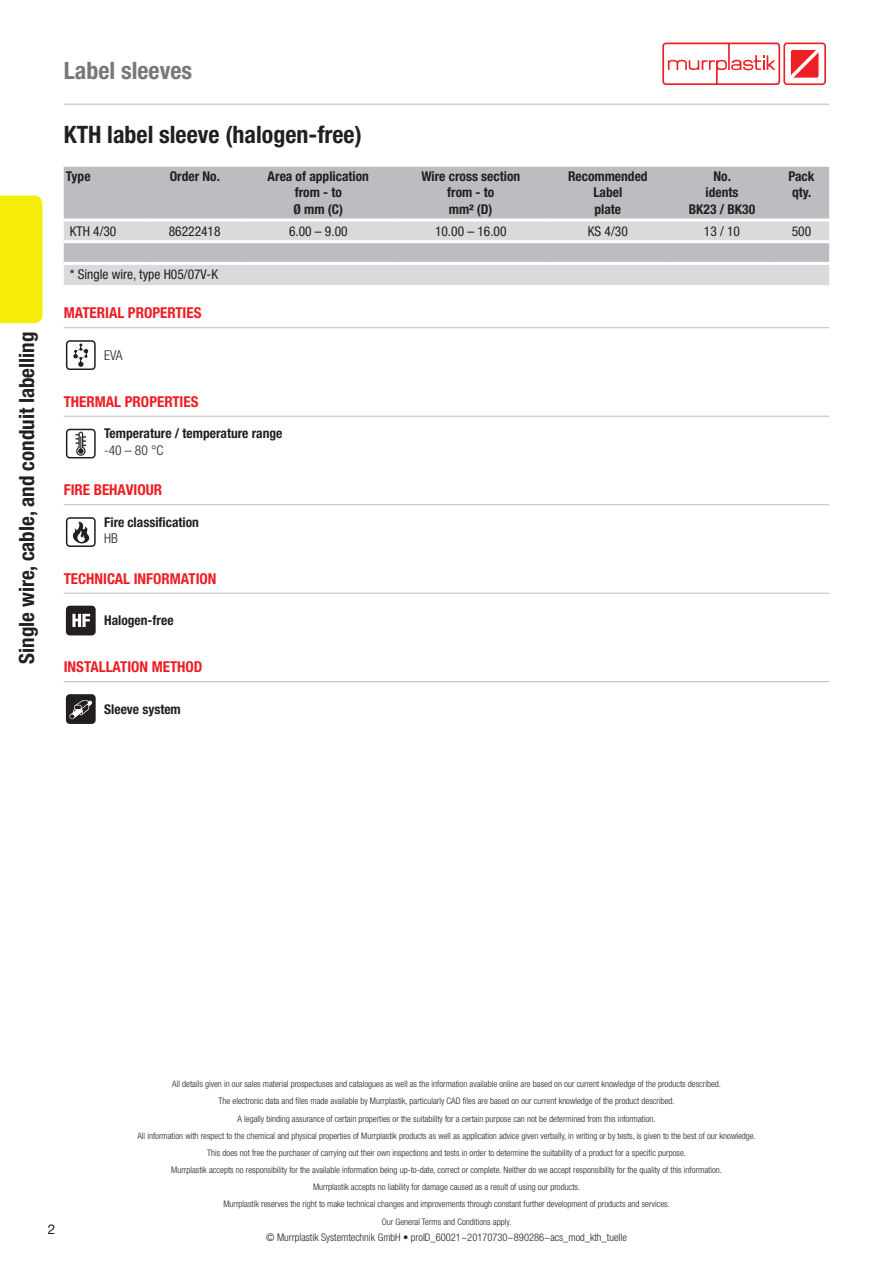
<style>
.page{position:relative;width:893px;height:1263px;background:#fff}
.page>*{position:absolute;margin:0;border:0;box-sizing:border-box;transform-origin:0 0}
.PRODUKTNAME{font:700 condensed 24px "Helvetica Neue LT Pro";color:#231f20}
.Seiten_Kopf{font:700 condensed 24px "Helvetica Neue LT Pro";color:#76787b}
.Register{font:700 condensed 21px "Helvetica Neue LT Pro";color:#231f20}
.Informationen{font:700 condensed 15px "Helvetica Neue LT Pro";color:#ee1d23}
.UEBERSCHRIFT_ZENTRIE{font:700 condensed 13.5px "Helvetica Neue LT Pro";color:#231f20}
.Technische_Daten_Übe{font:700 condensed 13.5px "Helvetica Neue LT Pro";color:#231f20}
.SPALTE_VARIABEL_ZENT{font:condensed 13.5px "Helvetica Neue LT Pro";color:#231f20}
.Fussnote_PV{font:condensed 13.5px "Helvetica Neue LT Pro";color:#231f20}
.Technische_Daten{font:300 condensed 13.5px "Helvetica Neue LT Pro";color:#231f20}
.SPALTE_VARIABEL_LINK{font:condensed 13.5px "Helvetica Neue LT Pro";color:#231f20}
.UEBERSCHRIFT_LINKS{font:700 condensed 13.5px "Helvetica Neue LT Pro";color:#231f20}
.t1{font:13.5px "Helvetica Neue LT Pro";color:#231f20}
.FUSSZEILE_DATENBLATT{font:300 condensed 10.5px "Helvetica Neue LT Pro";color:#231f20}
.HAFTUNGSAUSSCHLUSS{font:300 condensed 9px "Helvetica Neue LT Pro";color:#231f20}
</style>
<div class="page">
<svg style="left:662px;top:43px;width:164px;height:42px"></svg>
<hr style="left:64px;top:104px;width:765px;height:1px;background:#bcbdc0">
<div style="left:0;top:196px;width:43px;height:127px;background:#f5ec09"></div>
<div style="left:64px;top:167px;width:765px;height:51px;background:#bcbdc0"></div>
<svg style="left:64px;top:221px;width:765px;height:64px;background:#d0d1d3"></svg>
<hr style="left:64px;top:240px;width:84px;height:3px;background:#fff">
<hr style="left:148px;top:240px;width:93px;height:3px;background:#fff">
<hr style="left:241px;top:240px;width:155px;height:3px;background:#fff">
<hr style="left:396px;top:240px;width:150px;height:3px;background:#fff">
<hr style="left:546px;top:240px;width:124px;height:3px;background:#fff">
<hr style="left:670px;top:240px;width:104px;height:3px;background:#fff">
<hr style="left:774px;top:240px;width:55px;height:3px;background:#fff">
<hr style="left:64px;top:262px;width:84px;height:3px;background:#fff">
<hr style="left:148px;top:262px;width:93px;height:3px;background:#fff">
<hr style="left:241px;top:262px;width:155px;height:3px;background:#fff">
<hr style="left:396px;top:262px;width:150px;height:3px;background:#fff">
<hr style="left:546px;top:262px;width:124px;height:3px;background:#fff">
<hr style="left:670px;top:262px;width:104px;height:3px;background:#fff">
<hr style="left:774px;top:262px;width:55px;height:3px;background:#fff">
<hr style="left:64px;top:327px;width:765px;height:1px;background:#bcbdc0">
<svg style="left:66px;top:340px;width:30px;height:30px"></svg>
<div style="left:67px;top:342px;width:27px;height:26px;background:#fff;border-radius:2px"></div>
<svg style="left:73px;top:344px;width:15px;height:23px"></svg>
<hr style="left:64px;top:416px;width:765px;height:1px;background:#bcbdc0">
<svg style="left:66px;top:429px;width:30px;height:29px"></svg>
<div style="left:67px;top:430px;width:27px;height:27px;background:#fff;border-radius:2px"></div>
<svg style="left:76px;top:432px;width:10px;height:24px"></svg>
<hr style="left:64px;top:504px;width:765px;height:1px;background:#bcbdc0">
<svg style="left:66px;top:517px;width:30px;height:30px"></svg>
<div style="left:67px;top:519px;width:27px;height:26px;background:#fff;border-radius:2px"></div>
<svg style="left:73px;top:522px;width:16px;height:21px"></svg>
<hr style="left:64px;top:593px;width:765px;height:1px;background:#bcbdc0">
<div style="left:66px;top:606px;width:30px;height:29px;background:#231f20;border-radius:4px"></div>
<svg style="left:72px;top:614px;width:18px;height:13px"></svg>
<hr style="left:64px;top:681px;width:765px;height:1px;background:#bcbdc0">
<div style="left:66px;top:694px;width:30px;height:30px;background:#231f20;border-radius:4px"></div>
<svg style="left:69px;top:700px;width:23px;height:19px"></svg>
<p class="Register" style="left:14px;top:664px;width:334px;rotate:-90deg">Single wire, cable, and conduit labelling</p>
<p class="Seiten_Kopf" style="left:64px;top:56px;width:130px">Label sleeves</p>
<p class="PRODUKTNAME" style="left:64px;top:119px;width:299px">KTH label sleeve (halogen-free)</p>
<p class="UEBERSCHRIFT_LINKS" style="left:66px;top:168px;width:26px">Type</p>
<p class="UEBERSCHRIFT_ZENTRIE" style="left:170px;top:168px;width:52px">Order No.</p>
<p class="UEBERSCHRIFT_ZENTRIE" style="left:268px;top:168px;width:103px">Area of application</p>
<p class="UEBERSCHRIFT_ZENTRIE" style="left:295px;top:184px;width:49px">from - to</p>
<p class="UEBERSCHRIFT_ZENTRIE" style="left:293px;top:201px;width:51px">Ø mm (C)</p>
<p class="UEBERSCHRIFT_ZENTRIE" style="left:421px;top:168px;width:100px">Wire cross section</p>
<p class="UEBERSCHRIFT_ZENTRIE" style="left:447px;top:184px;width:49px">from - to</p>
<p class="UEBERSCHRIFT_ZENTRIE" style="left:449px;top:201px;width:45px">mm² (D)</p>
<p class="UEBERSCHRIFT_ZENTRIE" style="left:568px;top:168px;width:81px">Recommended</p>
<p class="UEBERSCHRIFT_ZENTRIE" style="left:593px;top:184px;width:30px">Label</p>
<p class="UEBERSCHRIFT_ZENTRIE" style="left:594px;top:201px;width:28px">plate</p>
<p class="UEBERSCHRIFT_ZENTRIE" style="left:713px;top:168px;width:19px">No.</p>
<p class="UEBERSCHRIFT_ZENTRIE" style="left:705px;top:184px;width:34px">idents</p>
<p class="UEBERSCHRIFT_ZENTRIE" style="left:689px;top:201px;width:68px">BK23 / BK30</p>
<p class="UEBERSCHRIFT_ZENTRIE" style="left:788px;top:168px;width:28px">Pack</p>
<p class="UEBERSCHRIFT_ZENTRIE" style="left:792px;top:184px;width:21px">qty.</p>
<p class="SPALTE_VARIABEL_LINK" style="left:70px;top:223px;width:48px">KTH 4/30</p>
<p class="SPALTE_VARIABEL_ZENT" style="left:169px;top:223px;width:53px">86222418</p>
<p class="SPALTE_VARIABEL_ZENT" style="left:289px;top:223px;width:60px">6.00 – 9.00</p>
<p class="SPALTE_VARIABEL_ZENT" style="left:435px;top:223px;width:73px">10.00 – 16.00</p>
<p class="SPALTE_VARIABEL_ZENT" style="left:588px;top:223px;width:41px">KS 4/30</p>
<p class="SPALTE_VARIABEL_ZENT" style="left:704px;top:223px;width:38px">13 / 10</p>
<p class="SPALTE_VARIABEL_ZENT" style="left:792px;top:223px;width:21px">500</p>
<p class="Fussnote_PV" style="left:70px;top:266px;width:150px">* Single wire, type H05/07V-K</p>
<p class="Informationen" style="left:64px;top:304px;width:139px">MATERIAL PROPERTIES</p>
<p class="Technische_Daten" style="left:104px;top:347px;width:20px">EVA</p>
<p class="Informationen" style="left:64px;top:392px;width:136px">THERMAL PROPERTIES</p>
<p class="Technische_Daten_Übe" style="left:104px;top:425px;width:180px">Temperature / temperature range</p>
<p class="Technische_Daten" style="left:104px;top:442px;width:61px">-40 – 80 °C</p>
<p class="Informationen" style="left:64px;top:481px;width:100px">FIRE BEHAVIOUR</p>
<p class="Technische_Daten_Übe" style="left:104px;top:514px;width:96px">Fire classification</p>
<p class="Technische_Daten" style="left:104px;top:530px;width:15px">HB</p>
<p class="Informationen" style="left:64px;top:569px;width:154px">TECHNICAL INFORMATION</p>
<p class="Technische_Daten_Übe" style="left:104px;top:612px;width:71px">Halogen-free</p>
<p class="Informationen" style="left:64px;top:658px;width:140px">INSTALLATION METHOD</p>
<p class="Technische_Daten_Übe" style="left:104px;top:701px;width:78px">Sleeve system</p>
<h3 class="t1" style="left:48px;top:1221px;width:9px">2</h3>
<p class="HAFTUNGSAUSSCHLUSS" style="left:172px;top:1079px;width:550px">All details given in our sales material prospectuses and catalogues as well as the information available online are based on our current knowledge of the products described.</p>
<p class="HAFTUNGSAUSSCHLUSS" style="left:219px;top:1096px;width:458px">The electronic data and files made available by Murrplastik, particularly CAD files are based on our current knowledge of the product described.</p>
<p class="HAFTUNGSAUSSCHLUSS" style="left:238px;top:1113px;width:420px">A legally binding assurance of certain properties or the suitability for a certain purpose can not be determined from this information.</p>
<p class="HAFTUNGSAUSSCHLUSS" style="left:137px;top:1130px;width:620px">All information with respect to the chemical and physical properties of Murrplastik products as well as application advice given verbally, in writing or by tests, is given to the best of our knowledge.</p>
<p class="HAFTUNGSAUSSCHLUSS" style="left:207px;top:1147px;width:480px">This does not free the purchaser of carrying out their own inspections and tests in order to determine the suitability of a product for a specific purpose.</p>
<p class="HAFTUNGSAUSSCHLUSS" style="left:171px;top:1165px;width:552px">Murrplastik accepts no responsibility for the available information being up-to-date, correct or complete. Neither do we accept responsibility for the quality of this information.</p>
<p class="HAFTUNGSAUSSCHLUSS" style="left:313px;top:1182px;width:269px">Murrplastik accepts no liability for damage caused as a result of using our products.</p>
<p class="HAFTUNGSAUSSCHLUSS" style="left:223px;top:1199px;width:448px">Murrplastik reserves the right to make technical changes and improvements through constant further development of products and services.</p>
<p class="HAFTUNGSAUSSCHLUSS" style="left:382px;top:1216px;width:131px">Our General Terms and Conditions apply.</p>
<p class="FUSSZEILE_DATENBLATT" style="left:266px;top:1231px;width:362px">© Murrplastik Systemtechnik GmbH • proID_60021~20170730~890286~acs_mod_kth_tuelle</p>
</div>
